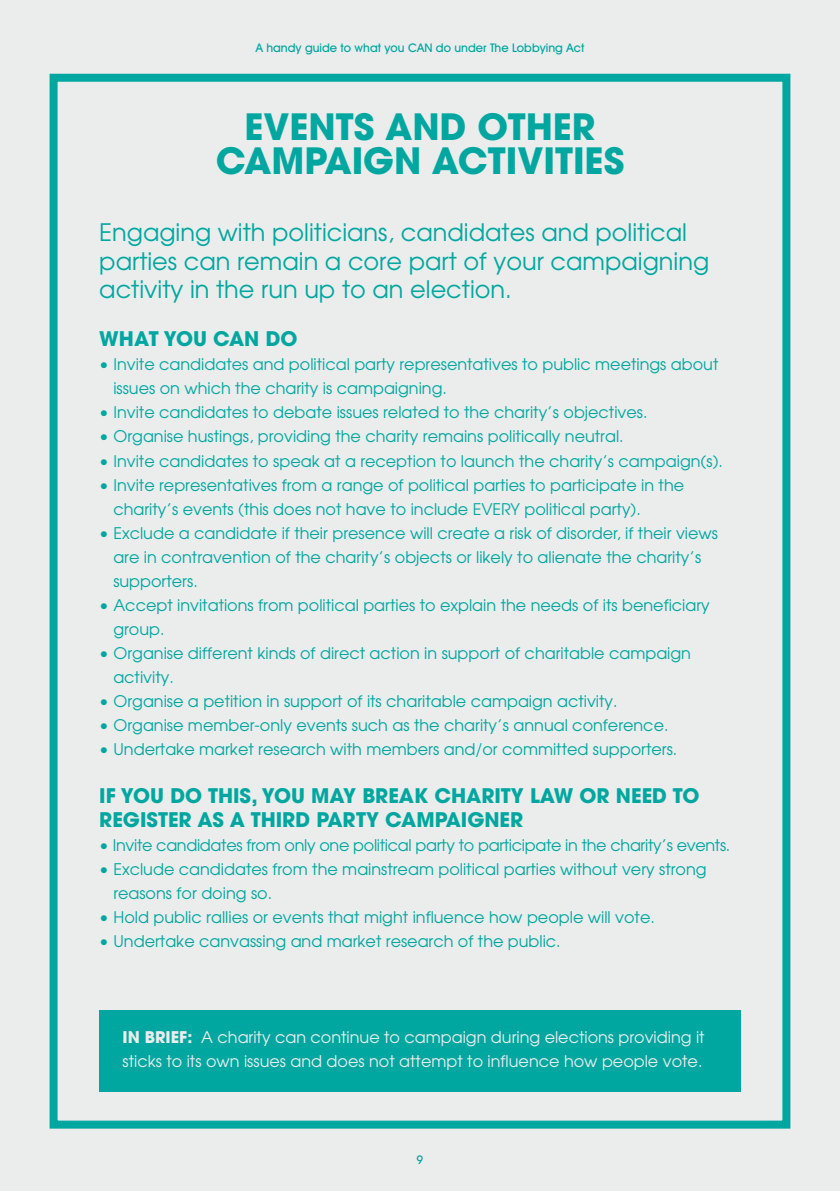
<style>
.page{position:relative;width:840px;height:1191px;background:#fff}
.page>*{position:absolute;margin:0;border:0;box-sizing:border-box;transform-origin:0 0}
.t1{font:700 36px/34px "Avant Garde";color:#00a7a0;text-align:center}
.STANDFIRST{font:24px/28.8px "Avant Garde";color:#00a7a0}
.SMALL_HEADER{font:700 20px/24px "Avant Garde";color:#00a7a0}
.BODY{font:16px/24px "Avant Garde";color:#00a7a0}
.BODY-2{font:16px/24px "Avant Garde";color:#eaedec}
.BODY-3{font:16px "Avant Garde";letter-spacing:-.02em;color:#00a7a0}
.t2{font:500 12px "Avant Garde IT Cby BT";color:#00a7a0}
.s1{font-weight:700}
</style>
<div class="page">
<div style="left:0;top:0;width:839px;height:1191px;background:#eaedec"></div>
<div style="left:99px;top:1010px;width:641px;height:81px;background:#00a7a0"></div>
<div style="left:50px;top:74px;width:740px;height:1054px;border:8px solid #00a7a0"></div>
<p class="t2" style="left:255px;top:41px;width:330px">A handy guide to what you CAN do under The Lobbying Act</p>
<p class="t1" style="left:215px;top:110px;width:410px">EVENTS AND OTHER<br>CAMPAIGN ACTIVITIES</p>
<p class="STANDFIRST" style="left:99px;top:217px;width:611px">Engaging with politicians, candidates and political parties can remain a core part of your campaigning activity in the run up to an election.</p>
<p class="SMALL_HEADER" style="left:99px;top:327px;width:200px">WHAT YOU CAN DO</p>
<p class="BODY" style="left:113px;top:352px;width:606px;text-indent:-14px">• Invite candidates and political party representatives to public meetings about issues on which the charity is campaigning.</p>
<p class="BODY" style="left:99px;top:400px;width:549px">• Invite candidates to debate issues related to the charity’s objectives.</p>
<p class="BODY" style="left:99px;top:424px;width:525px">• Organise hustings, providing the charity remains politically neutral.</p>
<p class="BODY" style="left:99px;top:448px;width:625px">• Invite candidates to speak at a reception to launch the charity’s campaign(s).</p>
<p class="BODY" style="left:113px;top:472px;width:572px;text-indent:-14px">• Invite representatives from a range of political parties to participate in the charity’s events (this does not have to include EVERY political party).</p>
<p class="BODY" style="left:113px;top:520px;width:606px;text-indent:-14px">• Exclude a candidate if their presence will create a risk of disorder, if their views are in contravention of the charity’s objects or likely to alienate the charity’s supporters.</p>
<p class="BODY" style="left:113px;top:592px;width:597px;text-indent:-14px">• Accept invitations from political parties to explain the needs of its beneficiary group.</p>
<p class="BODY" style="left:113px;top:640px;width:579px;text-indent:-14px">• Organise different kinds of direct action in support of charitable campaign activity.</p>
<p class="BODY" style="left:99px;top:688px;width:519px">• Organise a petition in support of its charitable campaign activity.</p>
<p class="BODY" style="left:99px;top:712px;width:570px">• Organise member-only events such as the charity’s annual conference.</p>
<p class="BODY" style="left:99px;top:736px;width:579px">• Undertake market research with members and/or committed supporters.</p>
<p class="SMALL_HEADER" style="left:99px;top:783px;width:601px">IF YOU DO THIS, YOU MAY BREAK CHARITY LAW OR NEED TO<br>REGISTER AS A THIRD PARTY CAMPAIGNER</p>
<p class="BODY-3" style="left:99px;top:835px;width:632px">• Invite candidates from only one political party to participate in the charity’s events.</p>
<p class="BODY" style="left:113px;top:856px;width:594px;text-indent:-14px">• Exclude candidates from the mainstream political parties without very strong reasons for doing so.</p>
<p class="BODY" style="left:99px;top:904px;width:556px">• Hold public rallies or events that might influence how people will vote.</p>
<p class="BODY" style="left:99px;top:928px;width:462px">• Undertake canvassing and market research of the public.</p>
<p class="BODY-2" style="left:122px;top:1024px;width:583px"><span class="s1">IN BRIEF:</span> A charity can continue to campaign during elections providing it sticks to its own issues and does not attempt to influence how people vote.</p>
<p class="t2" style="left:416px;top:1152px;width:8px">9</p>
</div>
